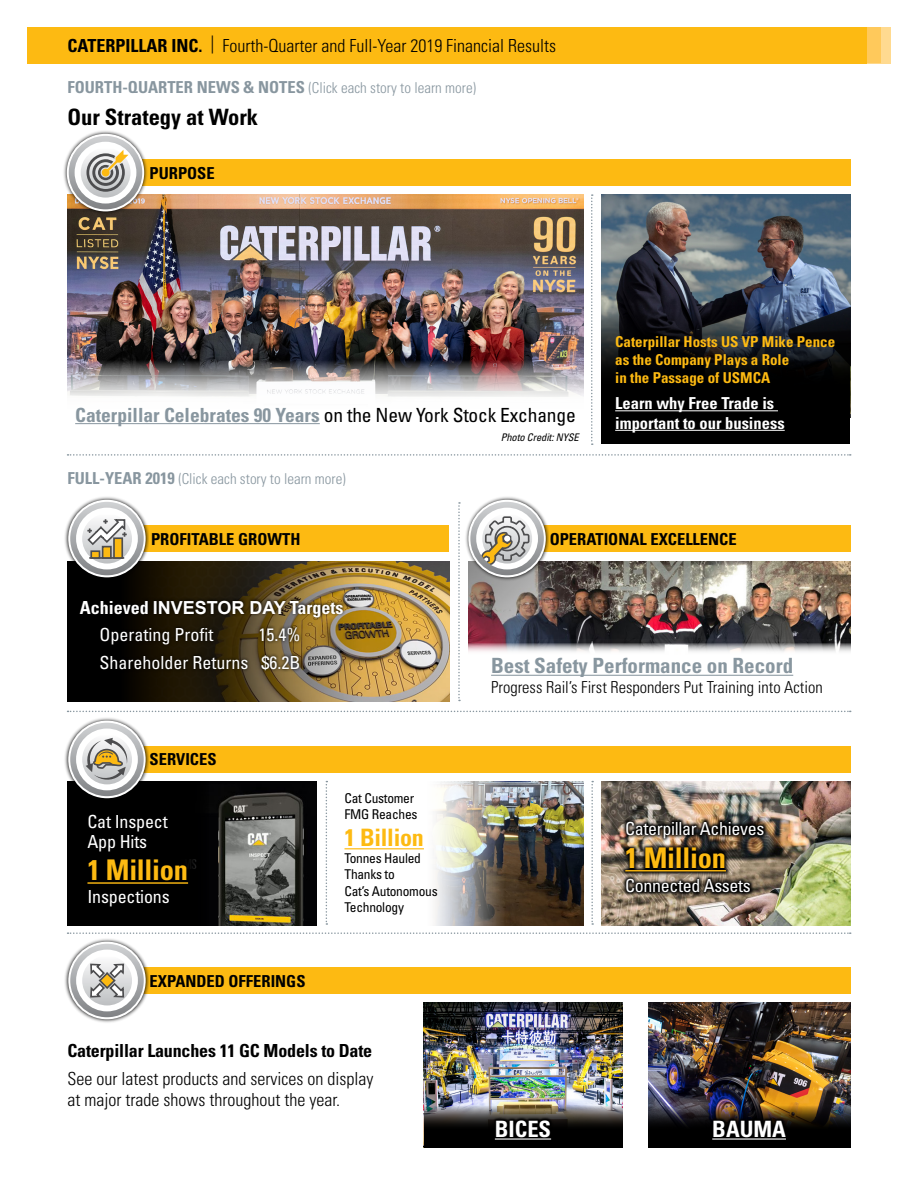
<style>
.page{position:relative;width:918px;height:1188px;background:#fff}
.page>*{position:absolute;margin:0;border:0;box-sizing:border-box;transform-origin:0 0}
.t1{font:700 condensed 28.5px "Univers LT Std";letter-spacing:-.01em;color:#fdba12}
.t2{font:700 condensed 24px "Univers LT Std";letter-spacing:-.01em;color:#fdba12}
.t3{font:700 condensed 22.5px "Univers LT Std";color:#000}
.t4{font:700 condensed 22.5px "Univers LT Std";color:#fff}
.t5{font:700 condensed 21px "Univers LT Std";color:#88969f}
.t6{font:700 condensed 19.5px "Univers LT Std";color:#88969f}
.t7{font:condensed 18px/19.5px "Univers LT Std";letter-spacing:-.01em;color:#fff}
.t8{font:300 condensed 18px/21px "Univers";color:#000}
.t9{font:300 condensed 18px "Univers LT Std";color:#000}
.t10{font:700 condensed 18px/27.8px "Univers LT Std";color:#fff}
.t11{font:700 condensed 18px "Univers LT Std";letter-spacing:-.01em;color:#000}
.t12{font:700 condensed 16.5px "Univers LT Std";color:#000}
.t13{font:300 condensed 16.5px "Univers LT Std";color:#000}
.t14{font:700 condensed 16.5px/19.5px "Univers LT Std";color:#fff}
.t15{font:300 condensed 15px "Univers LT Std";color:#88969f}
.t16{font:700 condensed 15px/18px "Univers LT Std";color:#fdba12}
.t17{font:condensed 13.5px/16.5px "Univers LT Std";letter-spacing:-.02em;color:#000}
.t18{font:italic condensed 10.5px "Univers LT Std";letter-spacing:-.01em;color:#000}
.s1{font-weight:700}
.s2{font-weight:700;font-size:16.5px}
.s3{font-weight:400;color:#000}
.s4{font-family:"Arial";font-stretch:normal}
.s5{font-weight:400}
</style>
<div class="page">
<img style="left:391px;top:562px;width:58px;height:140px">
<img style="left:68px;top:562px;width:323px;height:140px">
<img style="left:423px;top:1002px;width:199px;height:146px">
<img style="left:424px;top:1103px;width:198px;height:45px">
<img style="left:469px;top:562px;width:381px;height:77px">
<img style="left:68px;top:194px;width:516px;height:162px">
<img style="left:67px;top:356px;width:527px;height:88px">
<svg style="left:68px;top:711px;width:783px;height:1px"></svg>
<svg style="left:68px;top:932px;width:783px;height:2px"></svg>
<div style="left:825px;top:27px;width:58px;height:37px;background:#ffc95b"></div>
<div style="left:882px;top:27px;width:9px;height:37px;background:#ffda90"></div>
<div style="left:27px;top:27px;width:840px;height:37px;background:#fdba12"></div>
<svg style="left:591px;top:194px;width:2px;height:251px"></svg>
<div style="left:136px;top:159px;width:714px;height:27px;background:#fdba12"></div>
<svg style="left:68px;top:454px;width:783px;height:2px"></svg>
<img style="left:63px;top:131px;width:87px;height:86px">
<svg style="left:67px;top:134px;width:77px;height:77px"></svg>
<svg style="left:69px;top:136px;width:73px;height:73px"></svg>
<hr style="left:75px;top:423px;width:245px;height:1px;background:#88969f">
<img style="left:602px;top:194px;width:248px;height:112px">
<svg style="left:602px;top:306px;width:248px;height:138px;background:#0d0e12"></svg>
<hr style="left:615px;top:410px;width:163px;height:1px;background:#fff">
<hr style="left:615px;top:430px;width:170px;height:1px;background:#fff">
<img style="left:209px;top:781px;width:107px;height:144px">
<div style="left:68px;top:781px;width:141px;height:144px;background:#000"></div>
<svg style="left:591px;top:781px;width:2px;height:144px"></svg>
<svg style="left:458px;top:502px;width:2px;height:199px"></svg>
<svg style="left:326px;top:781px;width:1px;height:144px"></svg>
<div style="left:536px;top:525px;width:314px;height:27px;background:#fdba12"></div>
<div style="left:136px;top:746px;width:714px;height:27px;background:#fdba12"></div>
<div style="left:136px;top:967px;width:714px;height:27px;background:#fdba12"></div>
<div style="left:138px;top:525px;width:311px;height:27px;background:#fdba12"></div>
<img style="left:64px;top:497px;width:85px;height:85px">
<svg style="left:68px;top:500px;width:78px;height:77px"></svg>
<svg style="left:70px;top:502px;width:74px;height:73px"></svg>
<img style="left:465px;top:497px;width:84px;height:85px">
<svg style="left:468px;top:500px;width:78px;height:77px"></svg>
<svg style="left:470px;top:502px;width:74px;height:73px"></svg>
<img style="left:64px;top:718px;width:85px;height:84px">
<svg style="left:68px;top:721px;width:78px;height:77px"></svg>
<svg style="left:70px;top:723px;width:74px;height:73px"></svg>
<img style="left:65px;top:939px;width:84px;height:84px">
<svg style="left:68px;top:942px;width:78px;height:77px"></svg>
<svg style="left:70px;top:944px;width:74px;height:73px"></svg>
<hr style="left:87px;top:882px;width:101px;height:2px;background:#fdba12">
<div style="left:491px;top:1117px;width:64px;height:26px;background:#000"></div>
<hr style="left:495px;top:1138px;width:56px;height:2px;background:#fff">
<img style="left:648px;top:1002px;width:202px;height:101px">
<img style="left:648px;top:1103px;width:202px;height:45px">
<div style="left:709px;top:1117px;width:80px;height:26px;background:#000"></div>
<hr style="left:712px;top:1138px;width:74px;height:2px;background:#fff">
<img style="left:507px;top:781px;width:77px;height:144px">
<img style="left:422px;top:781px;width:85px;height:145px">
<hr style="left:345px;top:848px;width:79px;height:1px;background:#fdba12">
<svg style="left:468px;top:639px;width:383px;height:37px"></svg>
<hr style="left:491px;top:675px;width:302px;height:1px;background:#88969f">
<img style="left:602px;top:782px;width:248px;height:143px">
<img style="left:621px;top:816px;width:147px;height:81px">
<hr style="left:625px;top:870px;width:101px;height:1px;background:#fdba12">
<svg style="left:77px;top:597px;width:269px;height:76px;background:#362c17"></svg>
<p class="t9" style="left:68px;top:35px;width:490px"><span class="s1">CATERPILLAR INC.</span> | Fourth-Quarter and Full-Year 2019 Financial Results</p>
<p class="t15" style="left:68px;top:79px;width:410px"><span class="s2">FOURTH-QUARTER NEWS &amp; NOTES</span> (Click each story to learn more)</p>
<h3 class="t3" style="left:68px;top:103px;width:192px">Our Strategy at Work</h3>
<p class="t12" style="left:150px;top:163px;width:67px">PURPOSE</p>
<h3 class="t6" style="left:75px;top:403px;width:502px">Caterpillar Celebrates 90 Years <span class="s3">on the New York Stock Exchange</span></h3>
<p class="t15" style="left:68px;top:470px;width:280px"><span class="s2">FULL-YEAR 2019</span> (Click each story to learn more)</p>
<p class="t18" style="left:501px;top:431px;width:80px">Photo Credit: NYSE</p>
<p class="t16" style="left:615px;top:333px;width:222px">Caterpillar Hosts US VP Mike Pence as the Company Plays a Role<br>in the Passage of USMCA</p>
<p class="t14" style="left:615px;top:393px;width:171px">Learn why Free Trade is important to our business</p>
<p class="t12" style="left:151px;top:529px;width:151px">PROFITABLE GROWTH</p>
<p class="t10" style="left:99px;top:593px;width:246px;text-indent:-19px">Achieved <span class="s4">INVESTOR DAY</span> Targets<br><span class="s5">Operating Profit</span></p>
<p class="t7" style="left:99px;top:621px;width:203px;line-height:27.8px;text-align:right">15.4%<br>Shareholder Returns $6.2B</p>
<p class="t12" style="left:150px;top:749px;width:68px">SERVICES</p>
<p class="t7" style="left:87px;top:812px;width:82px">Cat Inspect<br>App Hits</p>
<h1 class="t1" style="left:87px;top:853px;width:102px">1 Million</h1>
<p class="t7" style="left:87px;top:887px;width:84px">Inspections</p>
<p class="t12" style="left:150px;top:971px;width:157px">EXPANDED OFFERINGS</p>
<p class="t17" style="left:345px;top:790px;width:75px">Cat Customer<br>FMG Reaches</p>
<h2 class="t2" style="left:345px;top:823px;width:81px">1 Billion</h2>
<p class="t17" style="left:345px;top:850px;width:95px">Tonnes Hauled<br>Thanks to<br>Cat’s Autonomous<br>Technology</p>
<p class="t11" style="left:68px;top:1040px;width:306px">Caterpillar Launches 11 GC Models to Date</p>
<p class="t8" style="left:67px;top:1068px;width:307px">See our latest products and services on display at major trade shows throughout the year.</p>
<p class="t12" style="left:550px;top:529px;width:188px">OPERATIONAL EXCELLENCE</p>
<h3 class="t5" style="left:491px;top:653px;width:304px">Best Safety Performance on Record</h3>
<p class="t13" style="left:491px;top:677px;width:333px">Progress Rail’s First Responders Put Training into Action</p>
<p class="t7" style="left:625px;top:819px;width:141px">Caterpillar Achieves</p>
<h1 class="t1" style="left:625px;top:840px;width:102px">1 Million</h1>
<p class="t7" style="left:625px;top:876px;width:127px">Connected Assets</p>
<h3 class="t4" style="left:495px;top:1115px;width:58px">BICES</h3>
<h3 class="t4" style="left:712px;top:1115px;width:75px">BAUMA</h3>
</div>
